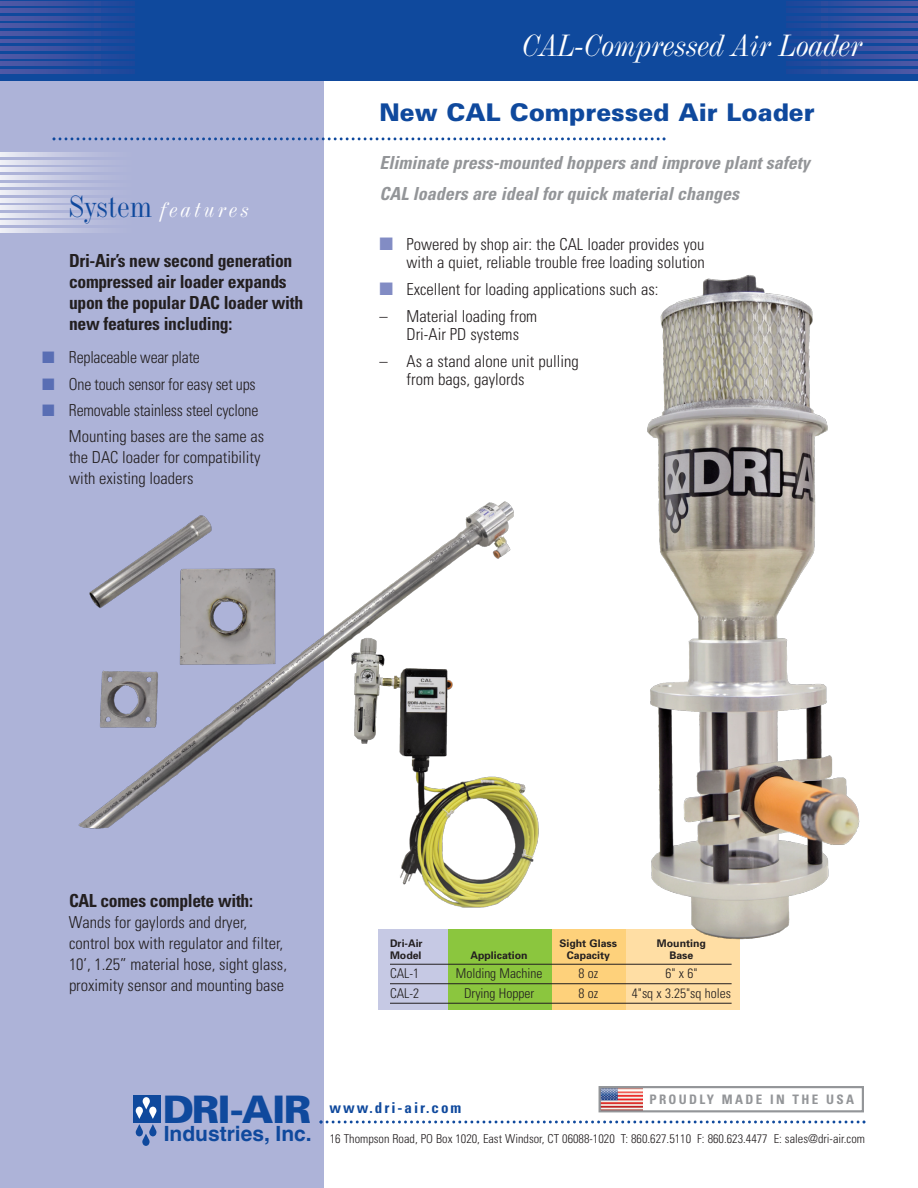
<style>
.page{position:relative;width:918px;height:1188px;background:#fff}
.page>*{position:absolute;margin:0;border:0;box-sizing:border-box;transform-origin:0 0}
.t1{font:900 37.95px "Univers";letter-spacing:-.035em;color:#0f499d}
.t2{font:italic 30px "Industrial 736 BT";color:#fff}
.t3{font:900 24.3px "Univers";color:#0f499d}
.t4{font:700 21px "Helvetica";color:#0f499d}
.t5{font:italic 21px "Industrial 736 BT";letter-spacing:.15em;color:#fff}
.t6{font:700 condensed 18px/21px "Univers";letter-spacing:-.02em;color:#231f20}
.t7{font:italic 700 condensed 18px/31.5px "Univers";color:#939598}
.t8{font:300 condensed 16.5px/21px "Univers";color:#231f20}
.t9{font:300 condensed 16.5px "Univers";color:#231f20;scale:.96 1}
.t10{font:700 condensed 15px "Univers";letter-spacing:.135em;color:#0f499d}
.t11{font:300 condensed 13.5px "Univers";color:#231f20}
.t12{font:700 condensed 13.05px "Univers";letter-spacing:.18em;color:#939598}
.t13{font:300 condensed 12.3px "Univers";color:#231f20}
.t14{font:700 10.5px "Univers";color:#231f20}
.s1{font-style:normal;font-size:30px;color:#0f499d}
.s2{color:#596eb4}
.s3{color:#828cc4}
</style>
<div class="page">
<div style="left:0;top:0;width:324px;height:1188px;background:#adb3d8"></div>
<svg style="left:319px;top:1120px;width:547px;height:4px"></svg>
<div style="left:133px;top:1095px;width:28px;height:28px;background:#0f499d"></div>
<svg style="left:136px;top:1097px;width:20px;height:49px"></svg>
<div style="left:0;top:0;width:918px;height:81px;background:#0f499d"></div>
<svg style="left:52px;top:137px;width:614px;height:3px"></svg>
<svg style="left:0;top:16px;width:135px;height:4px"></svg>
<svg style="left:0;top:9px;width:135px;height:4px"></svg>
<svg style="left:0;top:1px;width:135px;height:4px"></svg>
<svg style="left:0;top:24px;width:135px;height:4px"></svg>
<svg style="left:0;top:32px;width:135px;height:3px"></svg>
<svg style="left:0;top:39px;width:135px;height:4px"></svg>
<svg style="left:0;top:47px;width:135px;height:3px"></svg>
<svg style="left:0;top:54px;width:135px;height:4px"></svg>
<svg style="left:0;top:62px;width:135px;height:4px"></svg>
<svg style="left:0;top:69px;width:135px;height:4px"></svg>
<svg style="left:786px;top:16px;width:132px;height:4px"></svg>
<svg style="left:786px;top:9px;width:132px;height:4px"></svg>
<svg style="left:786px;top:1px;width:132px;height:4px"></svg>
<svg style="left:786px;top:24px;width:132px;height:4px"></svg>
<svg style="left:786px;top:32px;width:132px;height:3px"></svg>
<svg style="left:786px;top:39px;width:132px;height:4px"></svg>
<svg style="left:786px;top:47px;width:132px;height:3px"></svg>
<svg style="left:786px;top:54px;width:132px;height:4px"></svg>
<svg style="left:786px;top:62px;width:132px;height:4px"></svg>
<svg style="left:786px;top:69px;width:132px;height:4px"></svg>
<svg style="left:0;top:176px;width:95px;height:3px"></svg>
<svg style="left:0;top:168px;width:95px;height:4px"></svg>
<svg style="left:0;top:160px;width:95px;height:4px"></svg>
<svg style="left:0;top:153px;width:95px;height:4px"></svg>
<svg style="left:0;top:183px;width:95px;height:4px"></svg>
<svg style="left:0;top:191px;width:95px;height:3px"></svg>
<svg style="left:0;top:198px;width:95px;height:4px"></svg>
<svg style="left:0;top:206px;width:95px;height:4px"></svg>
<svg style="left:0;top:213px;width:95px;height:4px"></svg>
<svg style="left:0;top:221px;width:95px;height:4px"></svg>
<svg style="left:0;top:228px;width:95px;height:4px"></svg>
<div style="left:378px;top:929px;width:70px;height:81px;background:#c6c9e4"></div>
<div style="left:448px;top:929px;width:104px;height:81px;background:#8bc63e"></div>
<div style="left:552px;top:929px;width:74px;height:81px;background:#fed17b"></div>
<div style="left:627px;top:929px;width:113px;height:81px;background:#ffdea4"></div>
<hr style="left:390px;top:964px;width:342px;height:1px;background:#231f20">
<hr style="left:390px;top:983px;width:342px;height:1px;background:#231f20">
<hr style="left:390px;top:1003px;width:342px;height:1px;background:#231f20">
<img style="left:626px;top:275px;width:234px;height:672px">
<img style="left:78px;top:502px;width:461px;height:406px">
<img style="left:602px;top:1089px;width:40px;height:20px">
<div style="left:599px;top:1086px;width:265px;height:26px;border:2px solid #939598"></div>
<p class="t5" style="left:69px;top:202px;width:182px"><span class="s1">System</span> features</p>
<p class="t6" style="left:69px;top:252px;width:236px">Dri-Air’s new second generation compressed air loader expands upon the popular DAC loader with new features including:</p>
<p class="t9" style="left:42px;top:351px;width:166px"><span class="s2">■</span> Replaceable wear plate</p>
<p class="t9" style="left:42px;top:378px;width:224px"><span class="s2">■</span> One touch sensor for easy set ups</p>
<p class="t9" style="left:42px;top:404px;width:227px"><span class="s2">■</span> Removable stainless steel cyclone</p>
<p class="t8" style="left:69px;top:428px;width:197px">Mounting bases are the same as the DAC loader for compatibility with existing loaders</p>
<p class="t2" style="left:523px;top:34px;width:341px">CAL-Compressed Air Loader</p>
<p class="t3" style="left:380px;top:103px;width:437px">New CAL Compressed Air Loader</p>
<p class="t7" style="left:380px;top:148px;width:435px">Eliminate press-mounted hoppers and improve plantsafety<br>CAL loaders are idealforquick materialchanges</p>
<p class="t8" style="left:380px;top:236px;width:327px;line-height:18px;text-align:right"><span class="s3">■</span> Powered by shop air: the CAL loader provides you with a quiet, reliable trouble free loading solution</p>
<p class="t8" style="left:380px;top:280px;width:280px"><span class="s3">■</span> Excellent for loading applications such as:</p>
<p class="t8" style="left:380px;top:308px;width:159px;line-height:18px;text-align:center">– Material loading from<br>Dri-Air PD systems</p>
<p class="t8" style="left:406px;top:353px;width:174px;line-height:18px;text-indent:-27px">– As a stand alone unit pulling from bags, gaylords</p>
<p class="t6" style="left:69px;top:892px;width:186px">CAL comes complete with:</p>
<p class="t8" style="left:69px;top:913px;width:220px">Wands for gaylords and dryer, control box with regulator and filter, 10’, 1.25” material hose, sight glass, proximity sensor and mounting base</p>
<p class="t14" style="left:390px;top:939px;width:34px">Dri-Air</p>
<p class="t14" style="left:560px;top:939px;width:59px">Sight Glass</p>
<p class="t14" style="left:657px;top:939px;width:50px">Mounting</p>
<p class="t14" style="left:390px;top:951px;width:33px">Model</p>
<p class="t14" style="left:471px;top:951px;width:59px">Application</p>
<p class="t14" style="left:567px;top:951px;width:45px">Capacity</p>
<p class="t14" style="left:669px;top:951px;width:25px">Base</p>
<p class="t11" style="left:390px;top:968px;width:31px">CAL-1</p>
<p class="t11" style="left:456px;top:968px;width:88px">Molding Machine</p>
<p class="t11" style="left:579px;top:968px;width:21px">8 oz</p>
<p class="t11" style="left:665px;top:968px;width:34px">6" x 6"</p>
<p class="t11" style="left:390px;top:988px;width:31px">CAL-2</p>
<p class="t11" style="left:464px;top:988px;width:72px">Drying Hopper</p>
<p class="t11" style="left:579px;top:988px;width:21px">8 oz</p>
<p class="t11" style="left:632px;top:988px;width:101px">4"sq x 3.25"sq holes</p>
<p class="t1" style="left:163px;top:1095px;width:150px">DRI-AIR</p>
<p class="t4" style="left:164px;top:1126px;width:149px">Industries, Inc.</p>
<p class="t10" style="left:329px;top:1102px;width:134px">www.dri-air.com</p>
<p class="t12" style="left:649px;top:1094px;width:206px">PROUDLY MADE IN THE USA</p>
<p class="t13" style="left:330px;top:1134px;width:537px">16 Thompson Road, PO Box 1020, East Windsor, CT 06088-1020 T: 860.627.5110 F: 860.623.4477 E: sales@dri-air.com</p>
</div>
